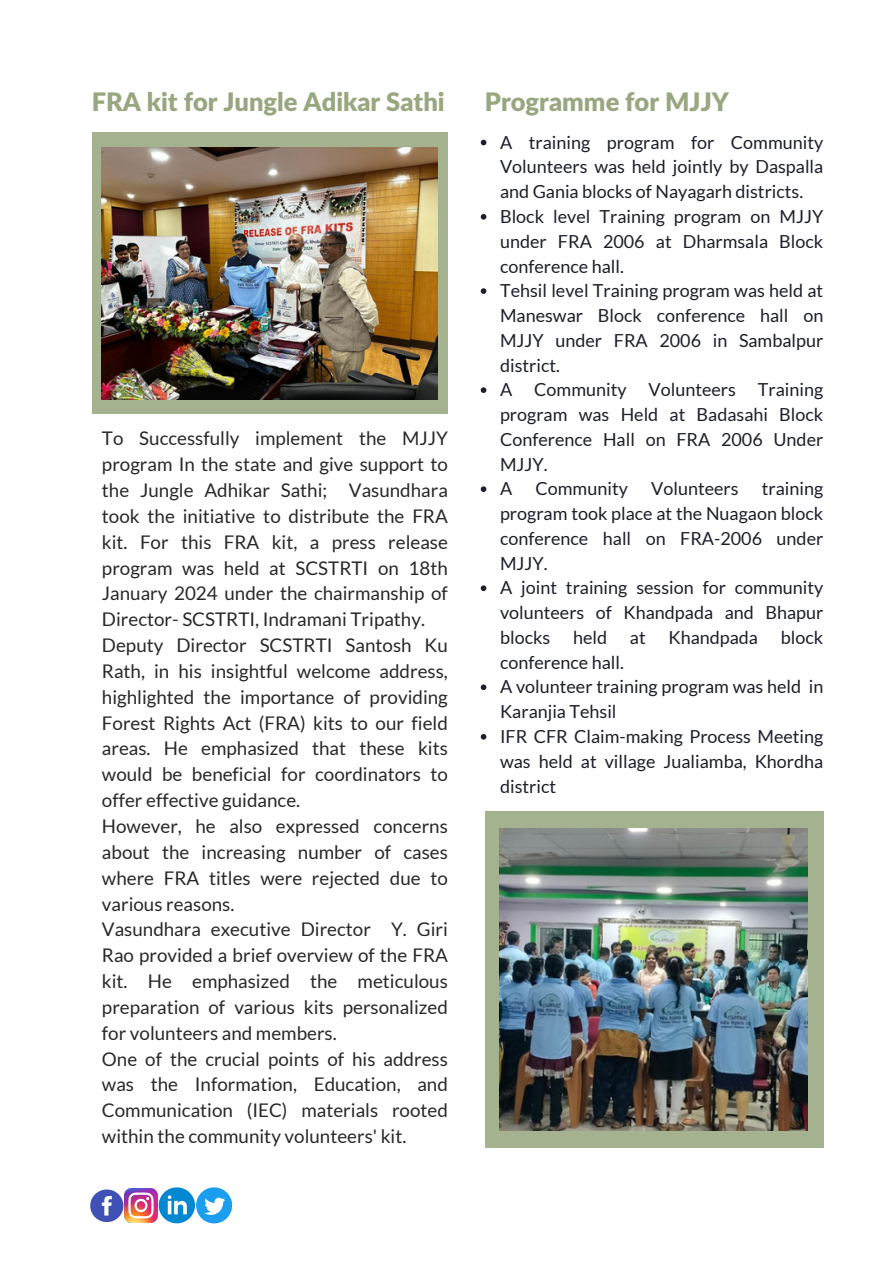
<style>
.page{position:relative;width:894px;height:1264px;background:#fff}
.page>*{position:absolute;margin:0;border:0;box-sizing:border-box;transform-origin:0 0}
.t1{font:900 25.5px "Lato Latin";color:#98a780}
.t2{font:18.75px/25.8px "Lato";color:#282828;text-align:justify}
.t3{font:18px/24.8px "Lato";color:#1d1f2a;text-align:justify}
</style>
<div class="page">
<svg style="left:90px;top:1189px;width:33px;height:32px"></svg>
<img style="left:124px;top:1188px;width:34px;height:34px">
<svg style="left:159px;top:1187px;width:73px;height:36px"></svg>
<div style="left:484px;top:811px;width:339px;height:336px;background:#a5b290"></div>
<img style="left:499px;top:829px;width:308px;height:301px">
<svg style="left:480px;top:140px;width:6px;height:5px"></svg>
<svg style="left:480px;top:214px;width:6px;height:6px"></svg>
<svg style="left:480px;top:288px;width:6px;height:6px"></svg>
<svg style="left:480px;top:387px;width:6px;height:6px"></svg>
<svg style="left:480px;top:486px;width:6px;height:6px"></svg>
<svg style="left:480px;top:585px;width:6px;height:6px"></svg>
<svg style="left:480px;top:684px;width:6px;height:6px"></svg>
<svg style="left:480px;top:734px;width:6px;height:5px"></svg>
<div style="left:92px;top:132px;width:355px;height:282px;background:linear-gradient(to right,#a5b290,#a5b290)"></div>
<img style="left:102px;top:147px;width:335px;height:252px">
<p class="t1" style="left:92px;top:91px;width:354px">FRA kit for Jungle Adikar Sathi</p>
<p class="t1" style="left:484px;top:91px;width:245px">Programme for MJJY</p>
<p class="t2" style="left:102px;top:425px;width:347px">To Successfully implement the MJJY program In the state and give support to the Jungle Adhikar Sathi; Vasundhara took the initiative to distribute the FRA kit. For this FRA kit, a press release program was held at SCSTRTI on 18th January 2024 under the chairmanship of Director- SCSTRTI, Indramani Tripathy.</p>
<p class="t2" style="left:102px;top:632px;width:347px">Deputy Director SCSTRTI Santosh Ku Rath, in his insightful welcome address, highlighted the importance of providing Forest Rights Act (FRA) kits to our field areas. He emphasized that these kits would be beneficial for coordinators to offer effective guidance.</p>
<p class="t2" style="left:102px;top:812px;width:347px">However, he also expressed concerns about the increasing number of cases where FRA titles were rejected due to various reasons.</p>
<p class="t2" style="left:102px;top:916px;width:347px">Vasundhara executive Director Y. Giri Rao provided a brief overview of the FRA kit. He emphasized the meticulous preparation of various kits personalized for volunteers and members.</p>
<p class="t2" style="left:102px;top:1045px;width:347px">One of the crucial points of his address was the Information, Education, and Communication (IEC) materials rooted within the community volunteers' kit.</p>
<p class="t3" style="left:500px;top:129px;width:325px">A training program for Community Volunteers was held jointly by Daspalla and Gania blocks of Nayagarh districts.</p>
<p class="t3" style="left:500px;top:204px;width:325px">Block level Training program on MJJY under FRA 2006 at Dharmsala Block conference hall.</p>
<p class="t3" style="left:500px;top:278px;width:325px">Tehsil level Training program was held at Maneswar Block conference hall on MJJY under FRA 2006 in Sambalpur district.</p>
<p class="t3" style="left:500px;top:377px;width:325px">A Community Volunteers Training program was Held at Badasahi Block Conference Hall on FRA 2006 Under MJJY.</p>
<p class="t3" style="left:500px;top:476px;width:14px">A</p>
<p class="t3" style="left:535px;top:476px;width:94px">Community</p>
<p class="t3" style="left:651px;top:476px;width:89px">Volunteers</p>
<p class="t3" style="left:500px;top:476px;width:325px;text-indent:262px">training program took place at the Nuagaon block conference hall on FRA-2006 under MJJY.</p>
<h1 class="t3" style="left:500px;top:575px;width:325px">A joint training session for community volunteers of Khandpada and Bhapur blocks</h1>
<h1 class="t3" style="left:573px;top:624px;width:36px">held</h1>
<h1 class="t3" style="left:629px;top:624px;width:17px">at</h1>
<h1 class="t3" style="left:668px;top:624px;width:91px">Khandpada</h1>
<h1 class="t3" style="left:780px;top:624px;width:44px">block</h1>
<h1 class="t3" style="left:500px;top:649px;width:125px">conference hall.</h1>
<p class="t3" style="left:500px;top:674px;width:325px">A volunteer training program was held in<br>Karanjia Tehsil</p>
<p class="t3" style="left:500px;top:723px;width:325px">IFR CFR Claim-making Process Meeting was held at village Jualiamba, Khordha district</p>
</div>
